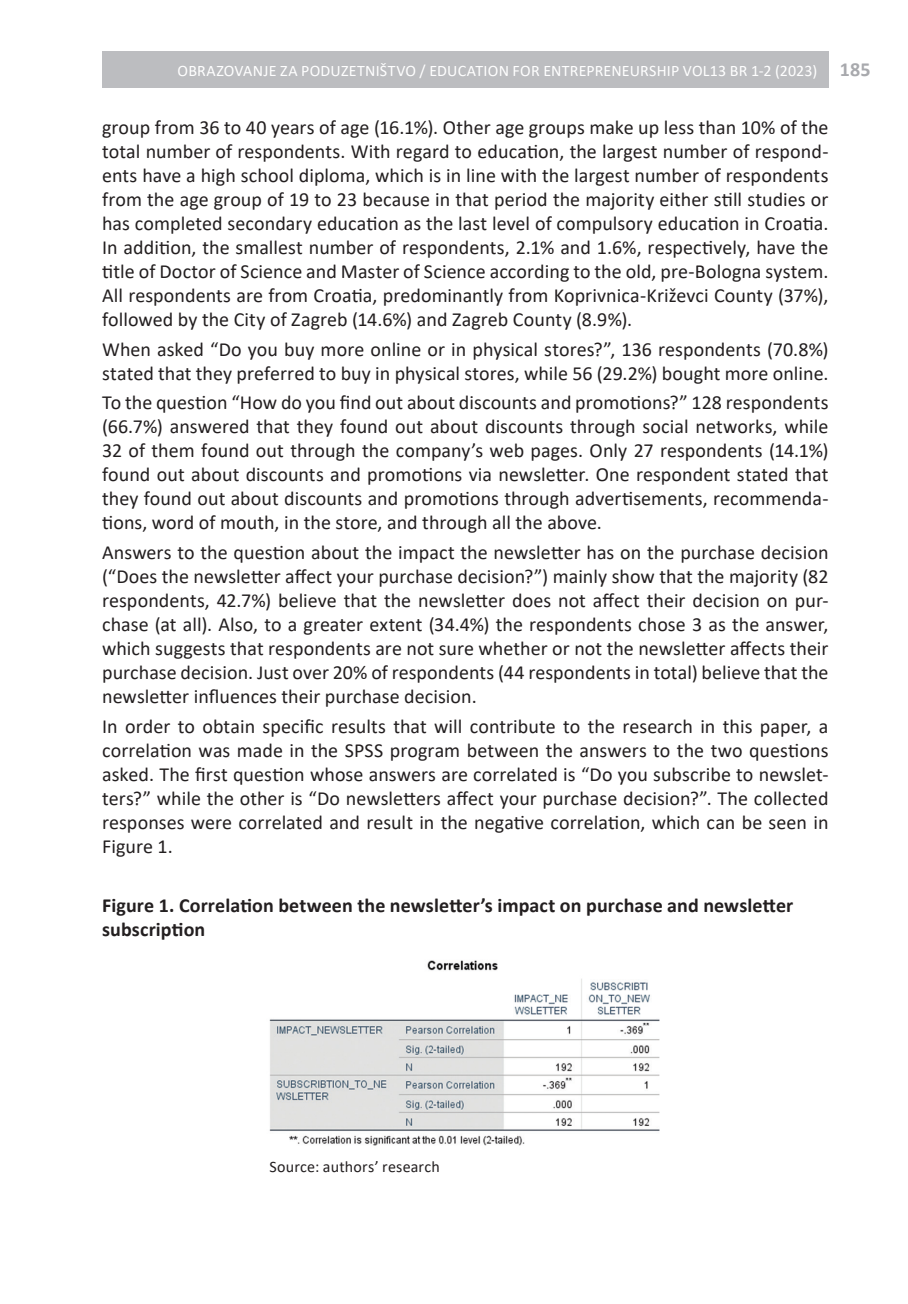
<style>
.page{position:relative;width:908px;height:1304px;background:#fff}
.page>*{position:absolute;margin:0;border:0;box-sizing:border-box;transform-origin:0 0}
.t1{font:20px/24px "Calibri";letter-spacing:.005em;color:#231f20;text-align:justify}
.t2{font:700 20px/24px "Calibri";letter-spacing:.005em;color:#231f20}
.t3{font:16px "Calibri";letter-spacing:.01em;color:#fff}
.t4{font:16px "Calibri";letter-spacing:.015em;color:#231f20}
.s1{font-weight:700;font-size:20px;color:#a8a9ad}
</style>
<div class="page">
<div style="left:102px;top:52px;width:726px;height:36px;background:#bcbdc0"></div>
<img style="left:269px;top:960px;width:391px;height:186px">
<p class="t3" style="left:177px;top:59px;width:694px">OBRAZOVANJE ZA PODUZETNIŠTVO / EDUCATION FOR ENTREPRENEURSHIP VOL13 BR 1-2 (2023) <span class="s1">185</span></p>
<p class="t1" style="left:102px;top:115px;width:727px">group from 36 to 40 years of age (16.1%). Other age groups make up less than 10% of the total number of respondents. With regard to education, the largest number of respond&shy;ents have a high school diploma, which is in line with the largest number of respondents from the age group of 19 to 23 because in that period the majority either still studies or has completed secondary education as the last level of compulsory education in Croatia.<br>In addition, the smallest number of respondents, 2.1% and 1.6%, respectively, have the title of Doctor of Science and Master of Science according to the old, pre-Bologna system.<br>All respondents are from Croatia, predominantly from Koprivnica-Križevci County (37%), followed by the City of Zagreb (14.6%) and Zagreb County (8.9%).</p>
<p class="t1" style="left:102px;top:337px;width:727px">When asked “Do you buy more online or in physical stores?”, 136 respondents (70.8%) stated that they preferred to buy in physical stores, while 56 (29.2%) bought more online.</p>
<p class="t1" style="left:102px;top:390px;width:727px">To the question “How do you find out about discounts and promotions?” 128 respondents (66.7%) answered that they found out about discounts through social networks, while 32 of them found out through the company’s web pages. Only 27 respondents (14.1%) found out about discounts and promotions via newsletter. One respondent stated that they found out about discounts and promotions through advertisements, recommenda&shy;tions, word of mouth, in the store, and through all the above.</p>
<p class="t1" style="left:102px;top:540px;width:727px">Answers to the question about the impact the newsletter has on the purchase decision (“Does the newsletter affect your purchase decision?”) mainly show that the majority (82 respondents, 42.7%) believe that the newsletter does not affect their decision on pur&shy;chase (at all). Also, to a greater extent (34.4%) the respondents chose 3 as the answer, which suggests that respondents are not sure whether or not the newsletter affects their purchase decision. Just over 20% of respondents (44 respondents in total) believe that the newsletter influences their purchase decision.</p>
<p class="t1" style="left:102px;top:714px;width:727px">In order to obtain specific results that will contribute to the research in this paper, a correlation was made in the SPSS program between the answers to the two questions asked. The first question whose answers are correlated is “Do you subscribe to newslet&shy;ters?” while the other is “Do newsletters affect your purchase decision?”. The collected responses were correlated and result in the negative correlation, which can be seen in Figure 1.</p>
<p class="t2" style="left:102px;top:893px;width:692px">Figure 1. Correlation between the newsletter’s impact on purchase and newsletter subscription</p>
<p class="t4" style="left:269px;top:1156px;width:172px">Source: authors’ research</p>
</div>
